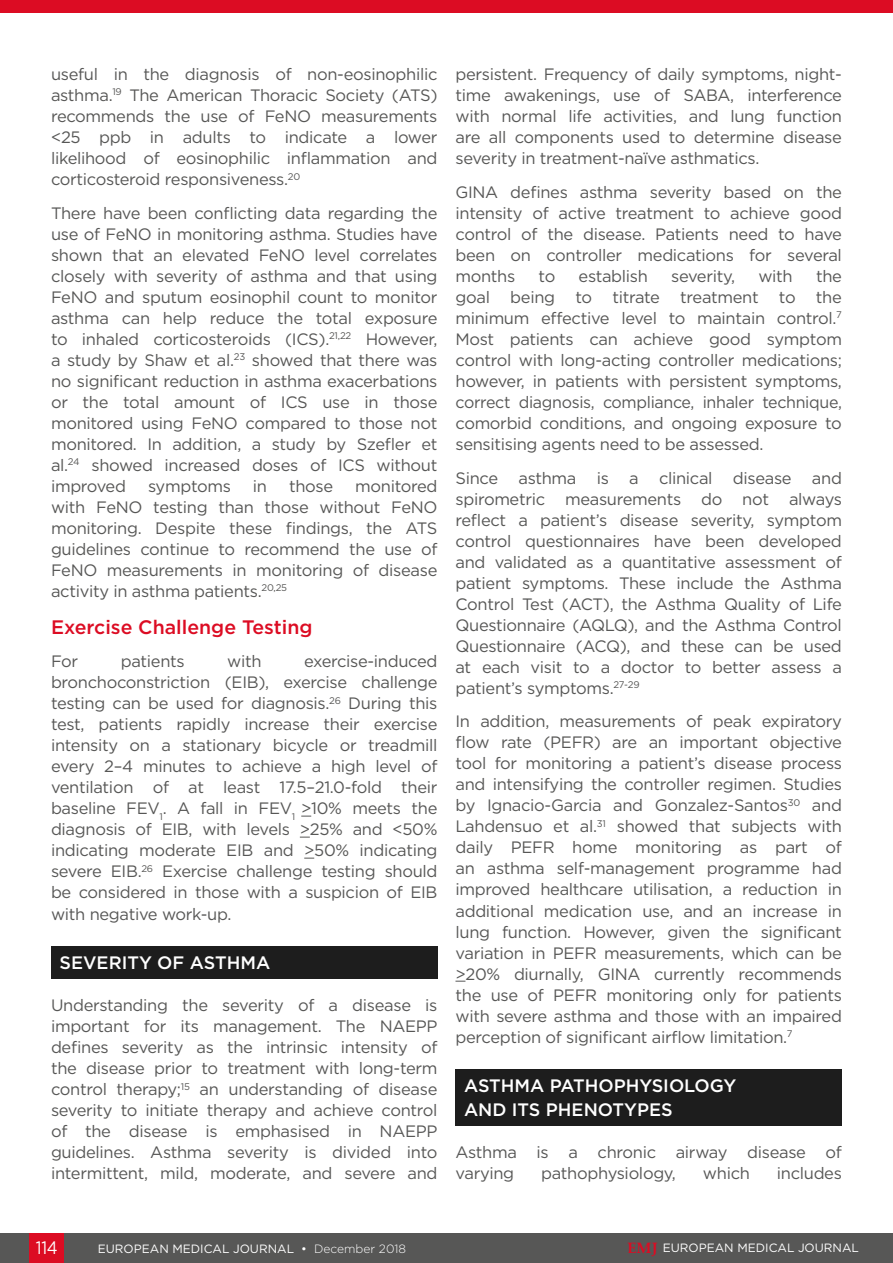
<style>
.page{position:relative;width:893px;height:1263px;background:#fff}
.page>*{position:absolute;margin:0;border:0;box-sizing:border-box;transform-origin:0 0}
.H2__Heading_2{font:500 19.5px "Gotham";color:#dc0c23}
.H1__Heading_1{font:500 18px/24px "Gotham";color:#fff}
.t1{font:18px "Gotham";color:#fff;scale:.9 1}
.Body_Text{font:16.5px/21px "Gotham";letter-spacing:-.02em;color:#575756;text-align:justify}
.t2{font:12px "Gotham";color:#fff}
.s1{font-weight:300}
.s2{font-family:"Palatino Linotype";font-weight:700;font-size:15px;color:#dc0c23}
</style>
<div class="page">
<div style="left:0;top:1233px;width:893px;height:30px;background:#575756"></div>
<div style="left:30px;top:1233px;width:34px;height:30px;background:#dc0c23"></div>
<div style="left:51px;top:946px;width:386px;height:33px;background:#1d1d1d"></div>
<div style="left:455px;top:1069px;width:387px;height:57px;background:#1d1d1d"></div>
<div style="left:0;top:0;width:893px;height:13px;background:#dc0c23"></div>
<p class="Body_Text" style="left:51px;top:63px;width:388px">useful in the diagnosis of non-eosinophilic asthma.<sup>19</sup> The American Thoracic Society (ATS) recommends the use of FeNO measurements &lt;25 ppb in adults to indicate a lower likelihood of eosinophilic inflammation and corticosteroid responsiveness.<sup>20</sup></p>
<p class="Body_Text" style="left:51px;top:202px;width:388px">There have been conflicting data regarding the use of FeNO in monitoring asthma. Studies have shown that an elevated FeNO level correlates closely with severity of asthma and that using FeNO and sputum eosinophil count to monitor asthma can help reduce the total exposure to inhaled corticosteroids (ICS).<sup>21,22</sup> However, a study by Shaw et al.<sup>23</sup> showed that there was no significant reduction in asthma exacerbations or the total amount of ICS use in those monitored using FeNO compared to those not monitored. In addition, a study by Szefler et al.<sup>24</sup> showed increased doses of ICS without improved</p>
<p class="Body_Text" style="left:51px;top:475px;width:388px;text-indent:304px">monitored with FeNO testing than those without FeNO monitoring. Despite these findings, the ATS guidelines continue to recommend the use of FeNO measurements in monitoring of disease activity in asthma patients.<sup>20,25</sup></p>
<p class="H2__Heading_2" style="left:51px;top:614px;width:263px">Exercise Challenge Testing</p>
<p class="Body_Text" style="left:51px;top:651px;width:29px">For</p>
<p class="Body_Text" style="left:121px;top:651px;width:65px">patients</p>
<p class="Body_Text" style="left:227px;top:651px;width:36px">with</p>
<p class="Body_Text" style="left:148px;top:475px;width:84px">symptoms</p>
<p class="Body_Text" style="left:253px;top:475px;width:16px">in</p>
<p class="Body_Text" style="left:289px;top:475px;width:46px">those</p>
<p class="Body_Text" style="left:51px;top:651px;width:388px;text-indent:253px">exercise-induced bronchoconstriction (EIB), exercise challenge testing can be used for diagnosis.<sup>26</sup> During this test, patients rapidly increase their exercise intensity on a stationary bicycle or treadmill every 2–4 minutes to achieve a high level of ventilation of at least 17.5–21.0-fold their baseline FEV<sub>1</sub>. A fall in FEV<sub>1</sub> &gt;10% meets the diagnosis of EIB, with levels &gt;25% and &lt;50% indicating moderate EIB and &gt;50% indicating severe EIB.<sup>26</sup> Exercise challenge testing should be considered in those with a suspicion of EIB with negative work-up.</p>
<p class="H1__Heading_1" style="left:60px;top:950px;width:212px">SEVERITY OF ASTHMA</p>
<p class="Body_Text" style="left:51px;top:994px;width:388px">Understanding the severity of a disease is important for its management. The NAEPP defines severity as the intrinsic intensity of the disease prior to treatment with long-term control therapy;<sup>15</sup> an understanding of disease severity to initiate therapy and achieve control of the disease is emphasised in NAEPP guidelines. Asthma severity is divided into intermittent, mild, moderate, and severe and</p>
<p class="Body_Text" style="left:455px;top:63px;width:388px">persistent. Frequency of daily symptoms, night&shy;time awakenings, use of SABA, interference with normal life activities, and lung function are all components used to determine disease severity in treatment-naïve asthmatics.</p>
<p class="Body_Text" style="left:455px;top:181px;width:388px">GINA defines asthma severity based on the intensity of active treatment to achieve good control of the disease. Patients need to have been on controller medications for several months</p>
<p class="Body_Text" style="left:455px;top:265px;width:388px;text-indent:361px">the goal being to titrate treatment to the minimum effective level to maintain control.<sup>7<br></sup>Most patients can achieve good symptom control with long-acting controller medications; however, in patients with persistent symptoms, correct diagnosis, compliance, inhaler technique, comorbid conditions, and ongoing exposure to sensitising agents need to be assessed.</p>
<p class="Body_Text" style="left:455px;top:467px;width:388px">Since asthma is a clinical disease and spirometric measurements do not always reflect a patient’s disease severity, symptom control questionnaires have been developed and validated as a quantitative assessment of patient symptoms. These include the Asthma Control Test (ACT), the Asthma Quality of Life Questionnaire (AQLQ), and the Asthma Control Questionnaire (ACQ), and these can be used at each visit to a doctor to better assess a patient’s symptoms.<sup>27-29</sup></p>
<p class="Body_Text" style="left:455px;top:711px;width:388px">In addition, measurements of peak expiratory flow rate (PEFR) are an important objective tool for monitoring a patient’s disease process and intensifying the controller regimen. Studies by Ignacio-Garcia and Gonzalez-Santos<sup>30</sup> and Lahdensuo et al.<sup>31</sup> showed that subjects with daily PEFR home monitoring as part of an asthma self-management programme had improved healthcare utilisation, a reduction in additional medication use, and an increase in lung function. However, given the significant variation in PEFR measurements, which can be &gt;20% diurnally, GINA currently recommends the use of PEFR monitoring only for patients with severe asthma and those with an impaired perception of significant airflow limitation.<sup>7</sup></p>
<p class="H1__Heading_1" style="left:464px;top:1073px;width:274px">ASTHMA PATHOPHYSIOLOGY<br>AND ITS PHENOTYPES</p>
<p class="Body_Text" style="left:455px;top:1142px;width:388px">Asthma is a chronic airway disease of varying</p>
<p class="Body_Text" style="left:539px;top:265px;width:18px">to</p>
<p class="Body_Text" style="left:579px;top:265px;width:71px">establish</p>
<p class="Body_Text" style="left:671px;top:265px;width:65px">severity,</p>
<p class="Body_Text" style="left:758px;top:265px;width:36px">with</p>
<p class="Body_Text" style="left:541px;top:1163px;width:136px">pathophysiology,</p>
<p class="Body_Text" style="left:703px;top:1163px;width:48px">which</p>
<p class="Body_Text" style="left:777px;top:1163px;width:67px">includes</p>
<p class="t1" style="left:36px;top:1236px;width:26px">114</p>
<p class="t2" style="left:98px;top:1241px;width:310px">EUROPEAN MEDICAL JOURNAL • <span class="s1">December 2018</span></p>
<p class="t2" style="left:627px;top:1240px;width:233px"><span class="s2">EMJ</span> EUROPEAN MEDICAL JOURNAL</p>
</div>
